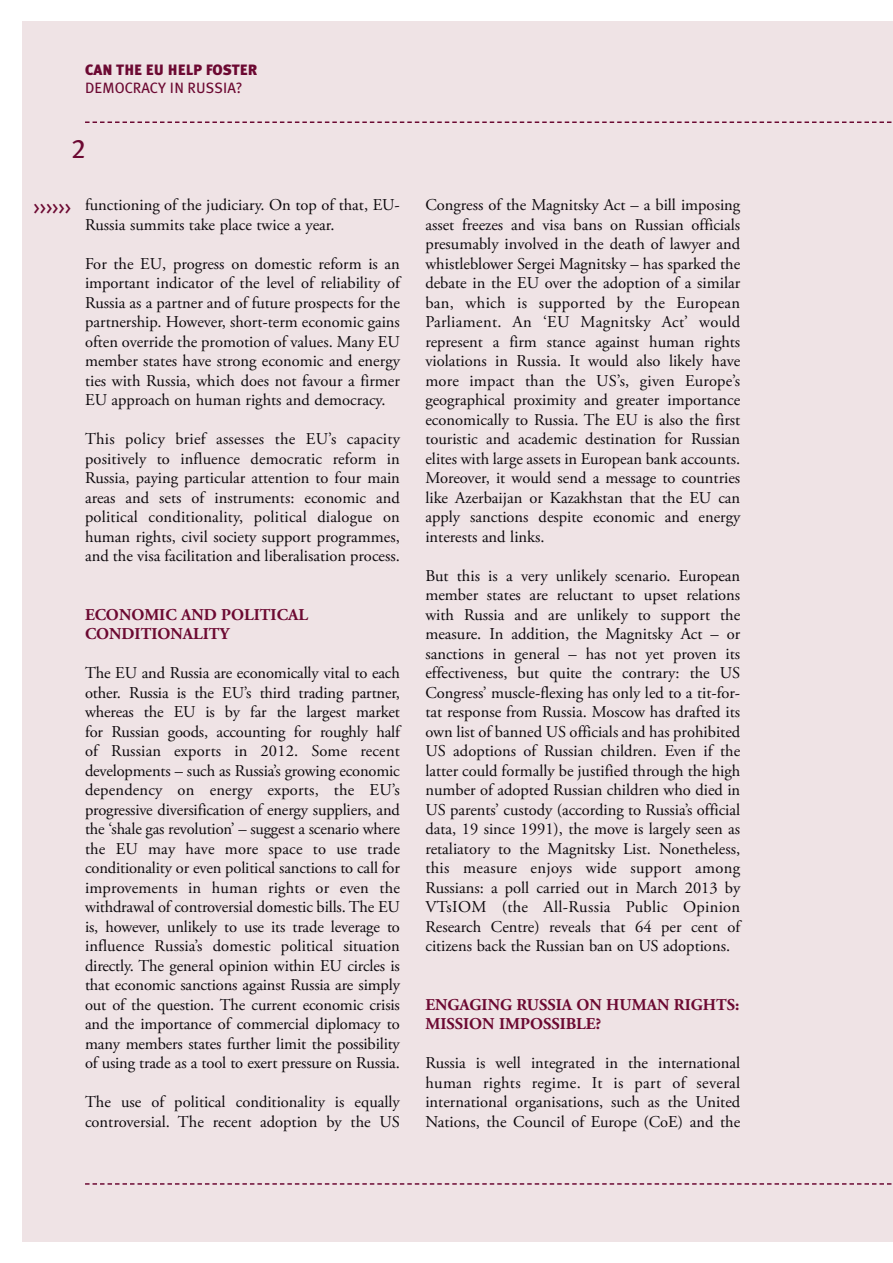
<style>
.page{position:relative;width:893px;height:1263px;background:#fff}
.page>*{position:absolute;margin:0;border:0;box-sizing:border-box;transform-origin:0 0}
.t1{font:27px "Meta Plus Book Caps";color:#6c0932}
.t2{font:18px "Meta Plus Book Caps";color:#6c0932}
.t3{font:16.5px/19.5px "Adobe Garamond Pro";color:#0c080c;text-align:justify}
.t4{font:700 16.5px/19.5px "Adobe Garamond Pro";color:#6c0932}
.t5{font:900 15px "Meta Plus";color:#6c0932}
.t6{font:15px "Meta Plus";color:#6c0932}
</style>
<div class="page">
<div style="left:22px;top:22px;width:871px;height:1220px;background:#efe3e5"></div>
<svg style="left:85px;top:121px;width:807px;height:2px"></svg>
<svg style="left:85px;top:1183px;width:807px;height:2px"></svg>
<p class="t5" style="left:85px;top:61px;width:174px">CAN THE EU HELP FOSTER</p>
<p class="t6" style="left:85px;top:79px;width:159px">DEMOCRACY IN RUSSIA?</p>
<h1 class="t1" style="left:71px;top:133px;width:16px">2</h1>
<p class="t2" style="left:34px;top:197px;width:39px">&gt;&gt;&gt;&gt;&gt;&gt;</p>
<p class="t3" style="left:85px;top:196px;width:316px">functioning of the judiciary. On top of that, EU-<br>Russia summits take place twice a year.</p>
<p class="t3" style="left:85px;top:255px;width:316px">For the EU, progress on domestic reform is an important indicator of the level of reliability of Russia as a partner and of future prospects for the partnership. However, short-term economic gains often override the promotion of values. Many EU member states have strong economic and energy ties with Russia, which does not favour a firmer EU approach on human rights and democracy.</p>
<p class="t3" style="left:85px;top:430px;width:316px">This policy brief assesses the EU’s capacity positively to influence democratic reform in Russia, paying particular attention to four main areas and sets of instruments: economic and political conditionality, political dialogue on human rights, civil society support programmes, and the visa facilitation and liberalisation process.</p>
<p class="t4" style="left:85px;top:606px;width:224px">ECONOMIC AND POLITICAL<br>CONDITIONALITY</p>
<p class="t3" style="left:85px;top:664px;width:316px">The EU and Russia are economically vital to each other. Russia is the EU’s third trading partner, whereas the EU is by far the largest market for Russian goods, accounting for roughly half of Russian exports in 2012. Some recent developments – such as Russia’s growing economic dependency on energy exports, the EU’s progressive diversification of energy suppliers, and the ‘shale gas revolution’ – suggest a scenario where the EU may have more space to use trade conditionality or even political sanctions to call for improvements in human rights or even the withdrawal of controversial domestic bills. The EU is, however, unlikely to use its trade leverage to influence Russia’s domestic political situation directly. The general opinion within EU circles is that economic sanctions against Russia are simply out of the question. The current economic crisis and the importance of commercial diplomacy to many members states further limit the possibility of using trade as a tool to exert pressure on Russia.</p>
<p class="t3" style="left:85px;top:1093px;width:316px">The use of political conditionality is equally controversial. The recent adoption by the US</p>
<p class="t3" style="left:425px;top:196px;width:316px">Congress of the Magnitsky Act – a bill imposing asset freezes and visa bans on Russian officials presumably involved in the death of lawyer and whistleblower Sergei Magnitsky – has sparked the debate in the EU over the adoption of a similar ban, which is supported by the European Parliament. An ‘EU Magnitsky Act’ would represent a firm stance against human rights violations in Russia. It would also likely have more impact than the US’s, given Europe’s geographical proximity and greater importance economically to Russia. The EU is also the first touristic and academic destination for Russian elites with large assets in European bank accounts.<br>Moreover, it would send a message to countries like Azerbaijan or Kazakhstan that the EU can apply sanctions despite economic and energy interests and links.</p>
<p class="t3" style="left:425px;top:567px;width:316px">But this is a very unlikely scenario. European member states are reluctant to upset relations with Russia and are unlikely to support the measure. In addition, the Magnitsky Act – or sanctions in general – has not yet proven its effectiveness, but quite the contrary: the US Congress’ muscle-flexing has only led to a tit-for&shy;tat response from Russia. Moscow has drafted its own list of banned US officials and has prohibited US adoptions of Russian children. Even if the latter could formally be justified through the high number of adopted Russian children who died in US parents’ custody (according to Russia’s official data, 19 since 1991), the move is largely seen as retaliatory to the Magnitsky List. Nonetheless, this measure enjoys wide support among Russians: a poll carried out in March 2013 by VTsIOM (the All-Russia Public Opinion Research Centre) reveals that 64 per cent of citizens back the Russian ban on US adoptions.</p>
<p class="t4" style="left:425px;top:996px;width:315px">ENGAGING RUSSIA ON HUMAN RIGHTS:<br>MISSION IMPOSSIBLE?</p>
<p class="t3" style="left:425px;top:1054px;width:316px">Russia is well integrated in the international human rights regime. It is part of several international organisations, such as the United Nations, the Council of Europe (CoE) and the</p>
</div>
